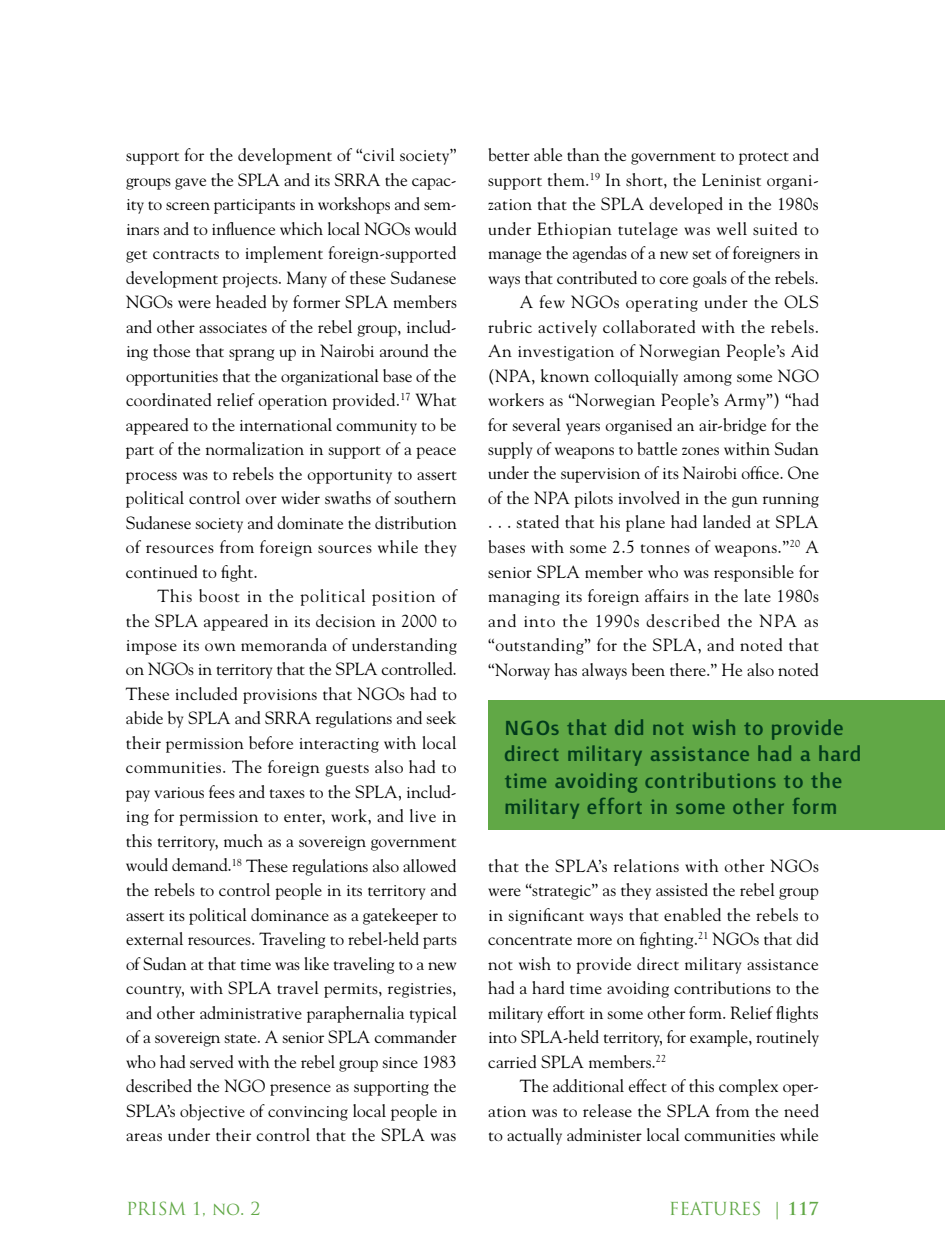
<style>
.page{position:relative;width:945px;height:1260px;background:#fff}
.page>*{position:absolute;margin:0;border:0;box-sizing:border-box;transform-origin:0 0}
.t1{font:500 26.25px/26.2px "Surface";letter-spacing:.02em;color:#003b1c}
.t2{font:17.5px/24.5px "Goudy Std";letter-spacing:.01em;color:#000;text-align:justify}
.t3{font:17.5px "Trajan Pro";color:#61a846}
.s1{font-weight:700}
</style>
<div class="page">
<div style="left:488px;top:700px;width:457px;height:130px;background:#61a846"></div>
<p class="t2" style="left:126px;top:142px;width:332px">support for the development of “civil society” groups gave the SPLA and its SRRA the capac&shy;ity to screen participants in workshops and sem&shy;inars and to influence which local NGOs would get contracts to implement foreign-supported development projects. Many of these Sudanese NGOs were headed by former SPLA members and other associates of the rebel group, includ&shy;ing those that sprang up in Nairobi around the opportunities that the organizational base of the coordinated relief operation provided.<sup>17</sup> What appeared to the international community to be part of the normalization in support of a peace process was to rebels the opportunity to assert political control over wider swaths of southern Sudanese society and dominate the distribution of resources from foreign sources while they continued to fight.</p>
<p class="t2" style="left:126px;top:583px;width:332px;text-indent:32px">This boost in the political position of the SPLA appeared in its decision in 2000 to impose its own memoranda of understanding on NGOs in territory that the SPLA controlled.<br>These included provisions that NGOs had to abide by SPLA and SRRA regulations and seek their permission before interacting with local communities. The foreign guests also had to pay various fees and taxes to the SPLA, includ&shy;ing for permission to enter, work, and live in this territory, much as a sovereign government would demand.<sup>18</sup> These regulations also allowed the rebels to control people in its territory and assert its political dominance as a gatekeeper to external resources. Traveling to rebel-held parts of Sudan at that time was like traveling to a new country, with SPLA travel permits, registries, and other administrative paraphernalia typical of a sovereign state. A senior SPLA commander who had served with the rebel group since 1983 described the NGO presence as supporting the SPLA’s objective of convincing local people in areas under their control that the SPLA was</p>
<p class="t2" style="left:488px;top:142px;width:332px;text-align:right">better able than the government to protect and support them.<sup>19</sup> In short, the Leninist organi&shy;zation that the SPLA developed in the 1980s under Ethiopian tutelage was well suited to manage the agendas of a new set of foreigners in ways that contributed to core goals of the rebels.<br>A few NGOs operating under the OLS rubric actively collaborated with the rebels.<br>An investigation of Norwegian People’s Aid (NPA, known colloquially among some NGO workers as “Norwegian People’s Army”) “had for several years organised an air-bridge for the supply of weapons to battle zones within Sudan under the supervision of its Nairobi office. One of the NPA pilots involved in the gun running . . . stated that his plane had landed at SPLA bases with some 2.5 tonnes of weapons.”<sup>20</sup> A senior SPLA member who was responsible for managing its foreign affairs in the late 1980s and into the 1990s described the NPA as “outstanding” for the SPLA, and noted that “Norway has always been there.” He also noted</p>
<h1 class="t1" style="left:504px;top:715px;width:359px">NGOs that did not wish to provide direct military assistance had a hard time avoiding contributions to the military effort in some other form</h1>
<p class="t2" style="left:488px;top:853px;width:332px">that the SPLA’s relations with other NGOs were “strategic” as they assisted the rebel group in significant ways that enabled the rebels to concentrate more on fighting.<sup>21</sup> NGOs that did not wish to provide direct military assistance had a hard time avoiding contributions to the military effort in some other form. Relief flights into SPLA-held territory, for example, routinely carried SPLA members.<sup>22</sup></p>
<p class="t2" style="left:488px;top:1073px;width:332px;text-indent:32px">The additional effect of this complex oper&shy;ation was to release the SPLA from the need to actually administer local communities while</p>
<p class="t3" style="left:126px;top:1197px;width:136px">PRISM 1, NO. 2</p>
<p class="t3" style="left:669px;top:1197px;width:152px">FEATURES | <span class="s1">117</span></p>
</div>
